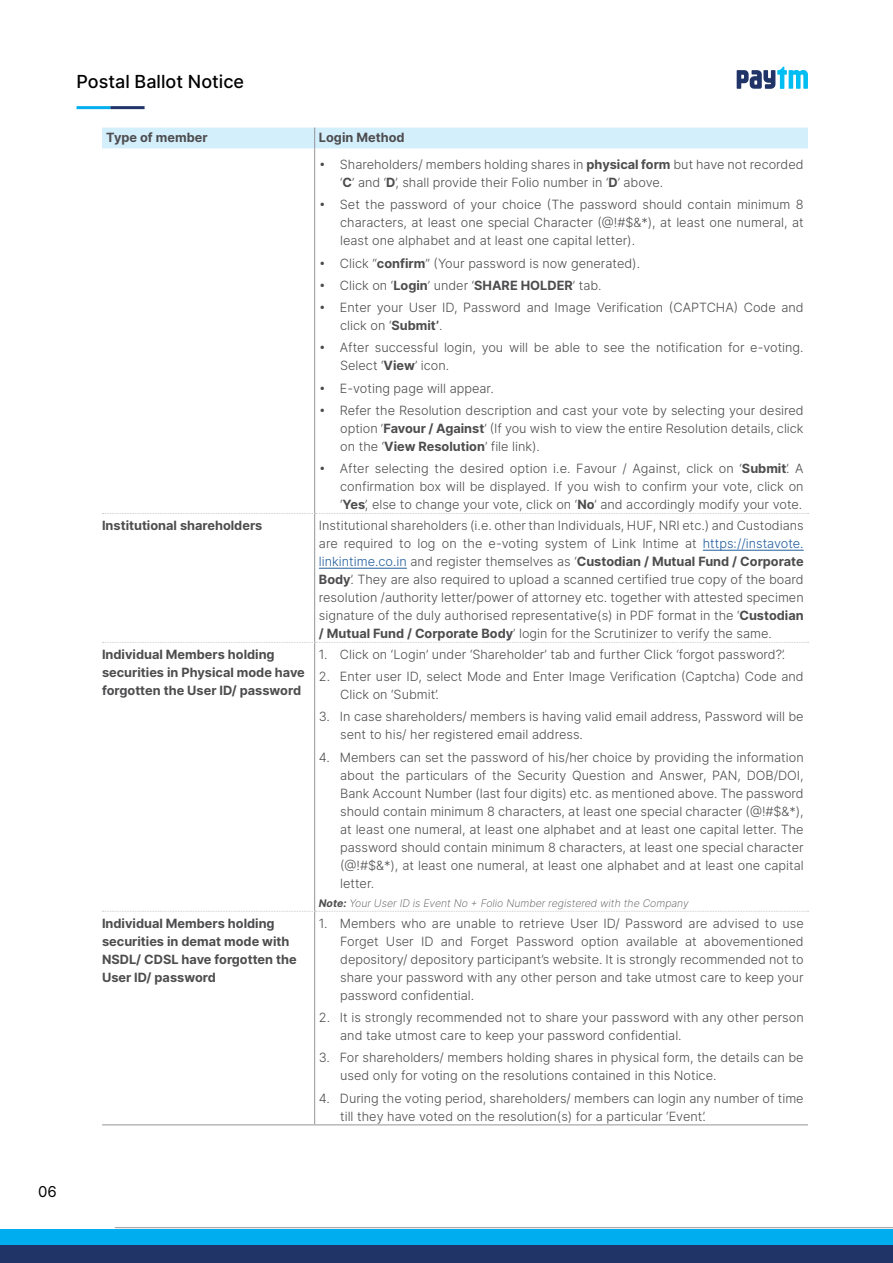
<style>
.page{position:relative;width:893px;height:1263px;background:#fff}
.page>*{position:absolute;margin:0;border:0;box-sizing:border-box;transform-origin:0 0}
.t1{font:500 18px "Inter";color:#000}
.t2{font:15px "Inter";color:#000}
.t3{font:12.75px/18px "Inter Light BETA";color:#4d4d4f}
.t4{font:700 12.75px/18px "Inter";color:#4d4d4f}
.t5{font:10.5px "Inter Extra Light Italic BETA";color:#4d4d4f}
.s1{font-family:"Inter";font-weight:700}
.s2{color:#215e9e}
.s3{font-family:"Inter Light BETA";font-weight:400;color:#215e9e}
.s4{font-family:"Inter Light BETA";font-weight:400}
.s5{font-family:"Inter";font-weight:700;font-style:italic}
</style>
<div class="page">
<svg style="left:102px;top:128px;width:706px;height:25px"></svg>
<hr style="left:102px;top:1124px;width:213px;height:1px;background:#939598">
<hr style="left:315px;top:1124px;width:493px;height:1px;background:#939598">
<hr style="left:314px;top:153px;width:1px;height:360px;background:#939598">
<hr style="left:314px;top:514px;width:1px;height:128px;background:#939598">
<hr style="left:314px;top:643px;width:1px;height:268px;background:#939598">
<hr style="left:314px;top:912px;width:1px;height:212px;background:#939598">
<svg style="left:102px;top:513px;width:706px;height:1px"></svg>
<svg style="left:102px;top:642px;width:706px;height:1px"></svg>
<svg style="left:102px;top:911px;width:706px;height:1px"></svg>
<hr style="left:703px;top:550px;width:101px;height:1px;background:#215e9e">
<hr style="left:319px;top:568px;width:88px;height:1px;background:#215e9e">
<hr style="left:115px;top:1227px;width:778px;height:1px;background:#939598">
<div style="left:0;top:1229px;width:893px;height:17px;background:#00aeef"></div>
<div style="left:0;top:1246px;width:893px;height:17px;background:#213468"></div>
<svg style="left:737px;top:67px;width:71px;height:22px"></svg>
<hr style="left:77px;top:106px;width:34px;height:3px;background:#00aeef">
<hr style="left:110px;top:106px;width:35px;height:3px;background:#213468">
<h1 class="t1" style="left:77px;top:68px;width:169px">Postal Ballot Notice</h1>
<p class="t4" style="left:106px;top:128px;width:103px">Type of member</p>
<p class="t4" style="left:319px;top:128px;width:87px">Login Method</p>
<p class="t3" style="left:340px;top:155px;width:465px;text-indent:-21px">• Shareholders/ members holding shares in <span class="s1">physical form</span> but have not recorded ‘<span class="s1">C</span>’ and ‘<span class="s1">D</span>’, shall provide their Folio number in ‘<span class="s1">D</span>’ above.</p>
<p class="t3" style="left:340px;top:196px;width:465px;text-align:justify;text-indent:-21px">• Set the password of your choice (The password should contain minimum 8 characters, at least one special Character (@!#$&amp;*), at least one numeral, at least one alphabet and at least one capital letter).</p>
<p class="t3" style="left:319px;top:254px;width:323px">• Click “<span class="s1">confirm</span>” (Your password is now generated).</p>
<p class="t3" style="left:319px;top:276px;width:284px">• Click on ‘<span class="s1">Login</span>’ under ‘<span class="s1">SHARE HOLDER</span>’ tab.</p>
<p class="t3" style="left:340px;top:298px;width:465px;text-indent:-21px">• Enter your User ID, Password and Image Verification (CAPTCHA) Code and click on ‘<span class="s1">Submit’</span>.</p>
<p class="t3" style="left:340px;top:339px;width:465px;text-indent:-21px">• After successful login, you will be able to see the notification for e-voting.<br>Select ‘<span class="s1">View</span>’ icon.</p>
<p class="t3" style="left:319px;top:379px;width:176px">• E-voting page will appear.</p>
<p class="t3" style="left:340px;top:401px;width:465px;text-align:justify;text-indent:-21px">• Refer the Resolution description and cast your vote by selecting your desired option ‘<span class="s1">Favour / Against</span>’ (If you wish to view the entire Resolution details, click on the ‘<span class="s1">View Resolution</span>’ file link).</p>
<p class="t3" style="left:340px;top:459px;width:465px;text-align:justify;text-indent:-21px">• After selecting the desired option i.e. Favour / Against, click on ‘<span class="s1">Submit</span>’. A confirmation box will be displayed. If you wish to confirm your vote, click on ‘<span class="s1">Yes</span>’, else to change your vote, click on ‘<span class="s1">No</span>’ and accordingly modify your vote.</p>
<p class="t4" style="left:102px;top:516px;width:162px">Institutional shareholders</p>
<p class="t3" style="left:319px;top:516px;width:486px">Institutional shareholders (i.e. other than Individuals, HUF, NRI etc.) and Custodians are required to log on the e-voting system of Link Intime at <span class="s2">https://instavote.</span></p>
<p class="t4" style="left:319px;top:552px;width:486px"><span class="s3">linkintime.co.in</span> <span class="s4">and register themselves as ‘</span>Custodian / Mutual Fund / Corporate</p>
<p class="t3" style="left:319px;top:570px;width:486px;text-align:justify"><span class="s1">Body</span>’. They are also required to upload a scanned certified true copy of the board resolution /authority letter/power of attorney etc. together with attested specimen signature of the duly authorised representative(s) in PDF format in the ‘<span class="s1">Custodian / Mutual Fund / Corporate Body</span>’ login for the Scrutinizer to verify the same.</p>
<p class="t4" style="left:102px;top:645px;width:204px">Individual Members holding securities in Physical mode have forgotten the User ID/ password</p>
<p class="t3" style="left:319px;top:645px;width:468px">1. Click on ‘Login’ under ‘Shareholder’ tab and further Click ‘forgot password?’.</p>
<p class="t3" style="left:340px;top:667px;width:465px;text-indent:-21px">2. Enter user ID, select Mode and Enter Image Verification (Captcha) Code and<br>Click on ‘Submit’.</p>
<p class="t3" style="left:340px;top:708px;width:465px;text-indent:-21px">3. In case shareholders/ members is having valid email address, Password will be sent to his/ her registered email address.</p>
<p class="t3" style="left:340px;top:748px;width:465px;text-align:justify;text-indent:-21px">4. Members can set the password of his/her choice by providing the information about the particulars of the Security Question and Answer, PAN, DOB/DOI, Bank Account Number (last four digits) etc. as mentioned above. The password should contain minimum 8 characters, at least one special character (@!#$&amp;*), at least one numeral, at least one alphabet and at least one capital letter. The password should contain minimum 8 characters, at least one special character (@!#$&amp;*), at least one numeral, at least one alphabet and at least one capital letter.</p>
<p class="t5" style="left:319px;top:896px;width:371px"><span class="s5">Note:</span> Your User ID is Event No + Folio Number registered with the Company</p>
<p class="t4" style="left:102px;top:914px;width:196px">Individual Members holding securities in demat mode with<br>NSDL/ CDSL have forgotten the<br>User ID/ password</p>
<p class="t3" style="left:340px;top:914px;width:465px;text-align:justify;text-indent:-21px">1. Members who are unable to retrieve User ID/ Password are advised to use Forget User ID and Forget Password option available at abovementioned depository/ depository participant’s website. It is strongly recommended not to share your password with any other person and take utmost care to keep your password confidential.</p>
<p class="t3" style="left:340px;top:1008px;width:465px;text-indent:-21px">2. It is strongly recommended not to share your password with any other person and take utmost care to keep your password confidential.</p>
<p class="t3" style="left:340px;top:1048px;width:465px;text-indent:-21px">3. For shareholders/ members holding shares in physical form, the details can be used only for voting on the resolutions contained in this Notice.</p>
<p class="t3" style="left:340px;top:1089px;width:465px;text-indent:-21px">4. During the voting period, shareholders/ members can login any number of time till they have voted on the resolution(s) for a particular ‘Event’.</p>
<p class="t2" style="left:38px;top:1181px;width:20px">06</p>
</div>
